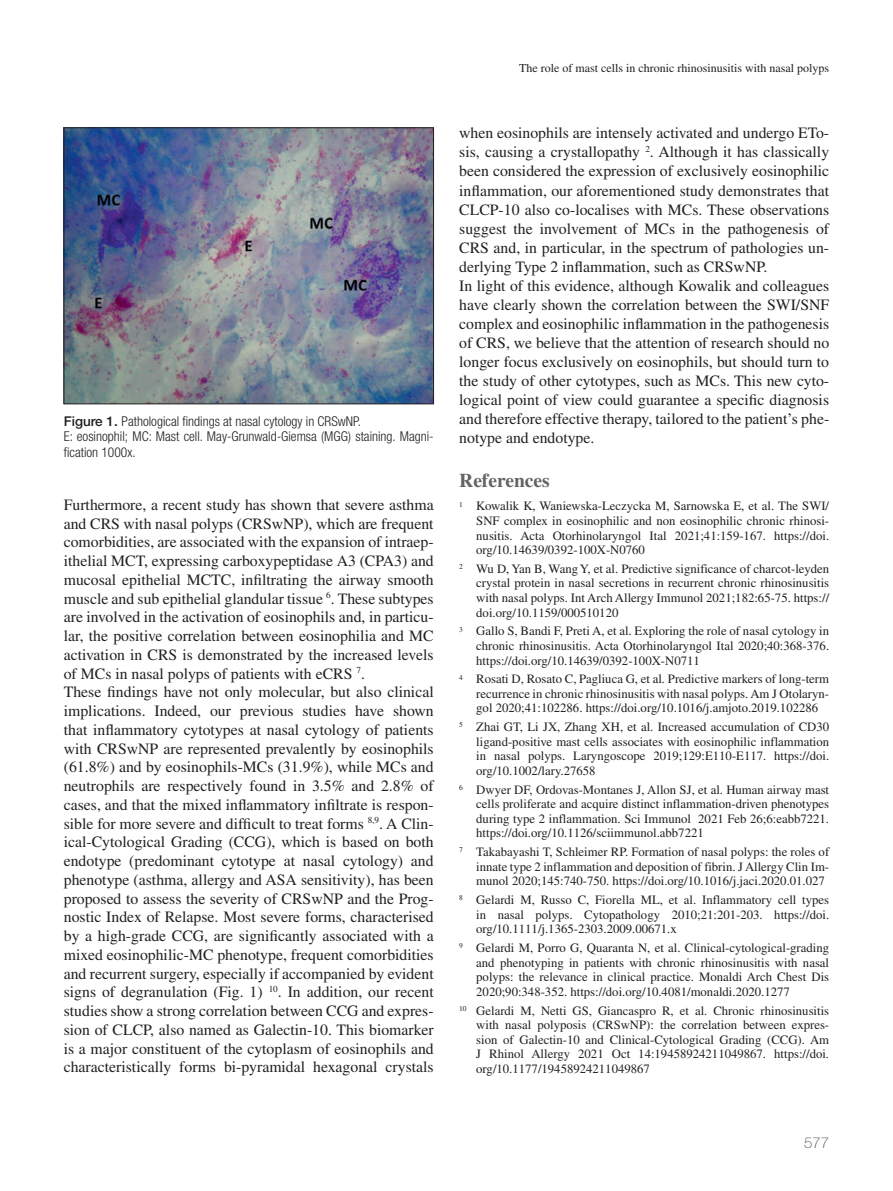
<style>
.page{position:relative;width:893px;height:1191px;background:#fff}
.page>*{position:absolute;margin:0;border:0;box-sizing:border-box;transform-origin:0 0}
.t1{font:700 19.5px "Times LT Std";color:#636366}
.t2{font:15.75px/18.8px "Times LT Std";color:#231f20}
.t3{font:100 15px "Helvetica Neue LT Std";color:#4b4c4d}
.t4{font:300 condensed 13.5px/15px "Helvetica Neue LT Std";color:#231f20}
.t5{font:12.75px/14.5px "Times LT Std";color:#231f20;text-align:justify}
.t6{font:12px "Times LT Std";color:#231f20}
.s1{font-weight:500;font-stretch:normal}
.s2{font-style:italic}
</style>
<div class="page">
<img style="left:66px;top:130px;width:366px;height:272px">
<div style="left:64px;top:128px;width:370px;height:276px;border:1px solid #231f20"></div>
<p class="t4" style="left:64px;top:414px;width:371px"><span class="s1">Figure 1.</span> Pathological findings at nasal cytology in CRSwNP.<br>E: eosinophil; MC: Mast cell. May-Grunwald-Giemsa (MGG) staining. Magni&shy;fication 1000x.</p>
<p class="t2" style="left:64px;top:495px;width:371px">Furthermore, a recent study has shown that severe asthma and CRS with nasal polyps (CRSwNP), which are frequent comorbidities, are associated with the expansion of intraep&shy;ithelial MCT, expressing carboxypeptidase A3 (CPA3) and mucosal epithelial MCTC, infiltrating the airway smooth muscle and sub epithelial glandular tissue <sup>6</sup>. These subtypes are involved in the activation of eosinophils and, in particu&shy;lar, the positive correlation between eosinophilia and MC activation in CRS is demonstrated by the increased levels of MCs in nasal polyps of patients with eCRS <sup>7</sup>.<br>These findings have not only molecular, but also clinical implications. Indeed, our previous studies have shown that inflammatory cytotypes at nasal cytology of patients with CRSwNP are represented prevalently by eosinophils (61.8%) and by eosinophils-MCs (31.9%), while MCs and neutrophils are respectively found in 3.5% and 2.8% of cases, and that the mixed inflammatory infiltrate is respon&shy;sible for more severe and difficult to treat forms <sup>8,9</sup>. A Clin&shy;ical-Cytological Grading (CCG), which is based on both endotype (predominant cytotype at nasal cytology) and phenotype (asthma, allergy and ASA sensitivity), has been proposed to assess the severity of CRSwNP and the Prog&shy;nostic Index of Relapse. Most severe forms, characterised by a high-grade CCG, are significantly associated with a mixed eosinophilic-MC phenotype, frequent comorbidities and recurrent surgery, especially if accompanied by evident signs of degranulation (Fig. 1) <sup>10</sup>. In addition, our recent studies show a strong correlation between CCG and expres&shy;sion of CLCP, also named as Galectin-10. This biomarker is a major constituent of the cytoplasm of eosinophils and characteristically forms bi-pyramidal hexagonal crystals</p>
<p class="t6" style="left:519px;top:61px;width:311px">The role of mast cells in chronic rhinosinusitis with nasal polyps</p>
<p class="t2" style="left:459px;top:123px;width:371px">when eosinophils are intensely activated and undergo ETo&shy;sis, causing a crystallopathy <sup>2</sup>. Although it has classically been considered the expression of exclusively eosinophilic inflammation, our aforementioned study demonstrates that CLCP-10 also co-localises with MCs. These observations suggest the involvement of MCs in the pathogenesis of CRS and, in particular, in the spectrum of pathologies un&shy;derlying Type 2 inflammation, such as CRSwNP.<br>In light of this evidence, although Kowalik and colleagues have clearly shown the correlation between the SWI/SNF complex and eosinophilic inflammation in the pathogenesis of CRS, we believe that the attention of research should no longer focus exclusively on eosinophils, but should turn to the study of other cytotypes, such as MCs. This new cyto&shy;logical point of view could guarantee a specific diagnosis and therefore effective therapy, tailored to the patient’s phe&shy;notype and endotype.</p>
<p class="t1" style="left:459px;top:469px;width:92px">References</p>
<p class="t5" style="left:476px;top:499px;width:354px;text-indent:-17px"><sup>1</sup> Kowalik K, Waniewska-Leczycka M, Sarnowska E, et al. The SWI/ SNF complex in eosinophilic and non eosinophilic chronic rhinosi&shy;nusitis. Acta Otorhinolaryngol Ital 2021;41:159-167. https://doi. org/10.14639/0392-100X-N0760</p>
<p class="t5" style="left:476px;top:561px;width:354px;text-indent:-17px"><sup>2</sup> Wu D, Yan B, Wang Y, et al. Predictive significance of charcot-leyden crystal protein in nasal secretions in recurrent chronic rhinosinusitis with nasal polyps. Int Arch Allergy Immunol 2021;182:65-75. https:// doi.org/10.1159/000510120</p>
<p class="t5" style="left:476px;top:624px;width:354px;text-indent:-17px"><sup>3</sup> Gallo S, Bandi F, Preti A, et al. Exploring the role of nasal cytology in chronic rhinosinusitis. Acta Otorhinolaryngol Ital 2020;40:368-376. https://doi.org/10.14639/0392-100X-N0711</p>
<p class="t5" style="left:476px;top:671px;width:354px;text-indent:-17px"><sup>4</sup> Rosati D, Rosato C, Pagliuca G, et al<span class="s2">.</span> Predictive markers of long-term recurrence in chronic rhinosinusitis with nasal polyps. Am J Otolaryn&shy;gol 2020;41:102286. https://doi.org/10.1016/j.amjoto.2019.102286</p>
<p class="t5" style="left:476px;top:719px;width:354px;text-indent:-17px"><sup>5</sup> Zhai GT, Li JX, Zhang XH, et al. Increased accumulation of CD30 ligand-positive mast cells associates with eosinophilic inflammation in nasal polyps. Laryngoscope 2019;129:E110-E117. https://doi. org/10.1002/lary.27658</p>
<p class="t5" style="left:476px;top:782px;width:354px;text-indent:-17px"><sup>6</sup> Dwyer DF, Ordovas-Montanes J, Allon SJ, et al. Human airway mast cells proliferate and acquire distinct inflammation-driven phenotypes during type 2 inflammation. Sci Immunol 2021 Feb 26;6:eabb7221. https://doi.org/10.1126/sciimmunol.abb7221</p>
<p class="t5" style="left:476px;top:844px;width:354px;text-indent:-17px"><sup>7</sup> Takabayashi T, Schleimer RP. Formation of nasal polyps: the roles of innate type 2 inflammation and deposition of fibrin. J Allergy Clin Im&shy;munol 2020;145:740-750. https://doi.org/10.1016/j.jaci.2020.01.027</p>
<p class="t5" style="left:476px;top:892px;width:354px;text-indent:-17px"><sup>8</sup> Gelardi M, Russo C, Fiorella ML, et al. Inflammatory cell types in nasal polyps. Cytopathology 2010;21:201-203. https://doi. org/10.1111/j.1365-2303.2009.00671.x</p>
<p class="t5" style="left:476px;top:940px;width:354px;text-indent:-17px"><sup>9</sup> Gelardi M, Porro G, Quaranta N, et al. Clinical-cytological-grading and phenotyping in patients with chronic rhinosinusitis with nasal polyps: the relevance in clinical practice. Monaldi Arch Chest Dis 2020;90:348-352. https://doi.org/10.4081/monaldi.2020.1277</p>
<p class="t5" style="left:476px;top:1003px;width:354px;text-indent:-17px"><sup>10</sup> Gelardi M, Netti GS, Giancaspro R, et al. Chronic rhinosinusitis with nasal polyposis (CRSwNP): the correlation between expres&shy;sion of Galectin-10 and Clinical-Cytological Grading (CCG). Am J Rhinol Allergy 2021 Oct 14:19458924211049867. https://doi. org/10.1177/19458924211049867</p>
<p class="t3" style="left:804px;top:1134px;width:27px">577</p>
</div>
